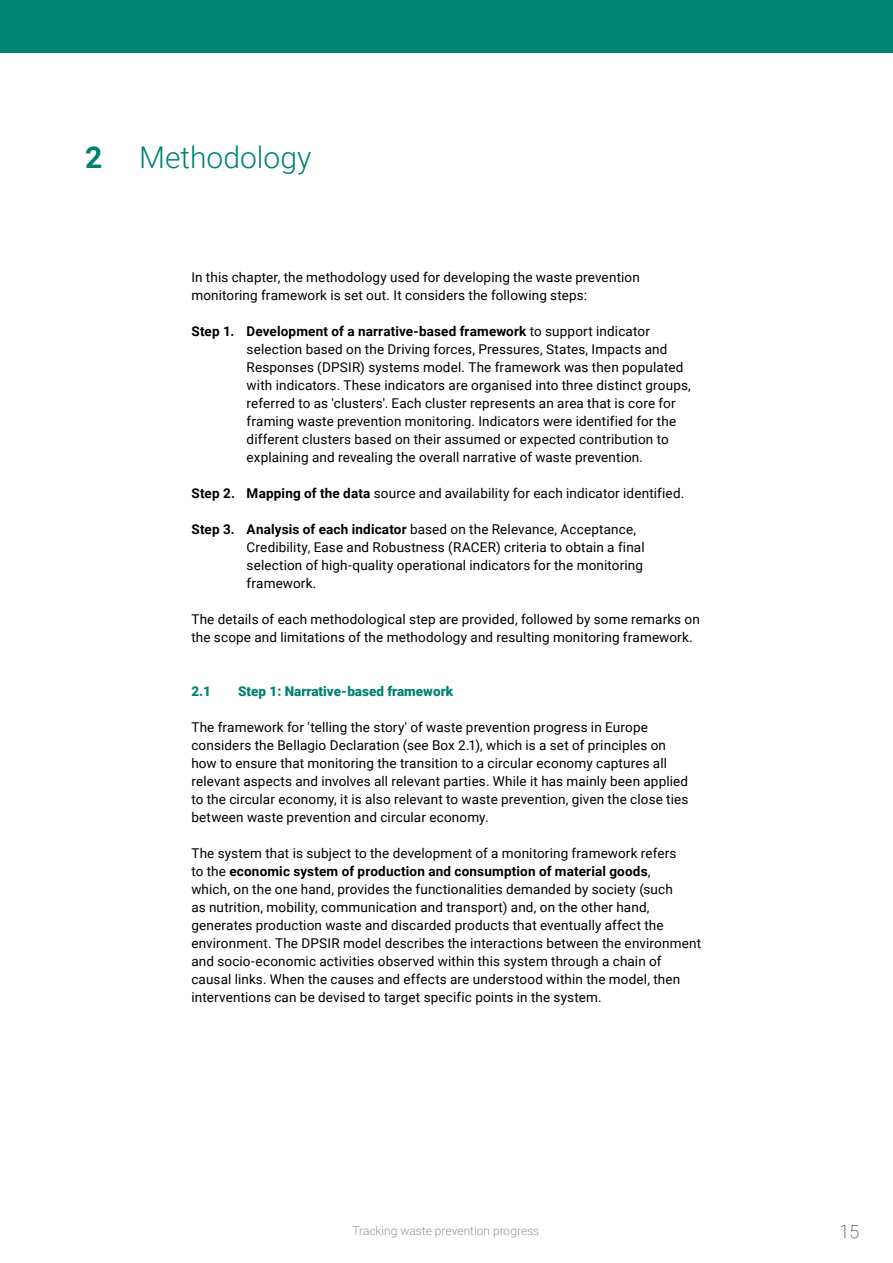
<style>
.page{position:relative;width:893px;height:1263px;background:#fff}
.page>*{position:absolute;margin:0;border:0;box-sizing:border-box;transform-origin:0 0}
.t1{font:300 30px "Roboto";color:#008273}
.t2{font:100 18px "Roboto";color:#000}
.t3{font:13.5px/18px "Roboto";letter-spacing:.01em;color:#000}
.t4{font:900 13.5px "Roboto";color:#008273}
.t5{font:300 12px "Roboto";color:#939598}
.s1{font-weight:700}
</style>
<div class="page">
<div style="left:0;top:0;width:893px;height:53px;background:#008273"></div>
<h1 class="t1" style="left:85px;top:136px;width:228px"><span class="s1">2</span> Methodology</h1>
<p class="t3" style="left:191px;top:267px;width:450px">In this chapter, the methodology used for developing the waste prevention monitoring framework is set out. It considers the following steps:</p>
<p class="t3" style="left:247px;top:321px;width:446px;text-indent:-55px"><span class="s1">Step 1. Development of a narrative-based framework</span> to support indicator selection based on the Driving forces, Pressures, States, Impacts and Responses (DPSIR) systems model. The framework was then populated with indicators. These indicators are organised into three distinct groups, referred to as 'clusters'. Each cluster represents an area that is core for framing waste prevention monitoring. Indicators were identified for the different clusters based on their assumed or expected contribution to explaining and revealing the overall narrative of waste prevention.</p>
<p class="t3" style="left:191px;top:483px;width:494px"><span class="s1">Step 2. Mapping of the data</span> source and availability for each indicator identified.</p>
<p class="t3" style="left:247px;top:519px;width:399px;text-indent:-55px"><span class="s1">Step 3. Analysis of each indicator</span> based on the Relevance, Acceptance, Credibility, Ease and Robustness (RACER) criteria to obtain a final selection of high‑quality operational indicators for the monitoring framework.</p>
<p class="t3" style="left:191px;top:609px;width:510px">The details of each methodological step are provided, followed by some remarks on the scope and limitations of the methodology and resulting monitoring framework.</p>
<p class="t4" style="left:191px;top:681px;width:21px">2.1</p>
<p class="t4" style="left:238px;top:681px;width:217px">Step 1: Narrative-based framework</p>
<p class="t3" style="left:191px;top:717px;width:498px">The framework for 'telling the story' of waste prevention progress in Europe considers the Bellagio Declaration (see Box 2.1), which is a set of principles on how to ensure that monitoring the transition to a circular economy captures all relevant aspects and involves all relevant parties. While it has mainly been applied to the circular economy, it is also relevant to waste prevention, given the close ties between waste prevention and circular economy.</p>
<p class="t3" style="left:191px;top:843px;width:511px">The system that is subject to the development of a monitoring framework refers<br>to the <span class="s1">economic system of production and consumption of material goods</span>,<br>which, on the one hand, provides the functionalities demanded by society (such<br>as nutrition, mobility, communication and transport) and, on the other hand, generates production waste and discarded products that eventually affect the environment. The DPSIR model describes the interactions between the environment and socio‑economic activities observed within this system through a chain of causal links. When the causes and effects are understood within the model, then interventions can be devised to target specific points in the system.</p>
<p class="t5" style="left:352px;top:1223px;width:188px">Tracking waste prevention progress</p>
<h2 class="t2" style="left:840px;top:1218px;width:21px">15</h2>
</div>
